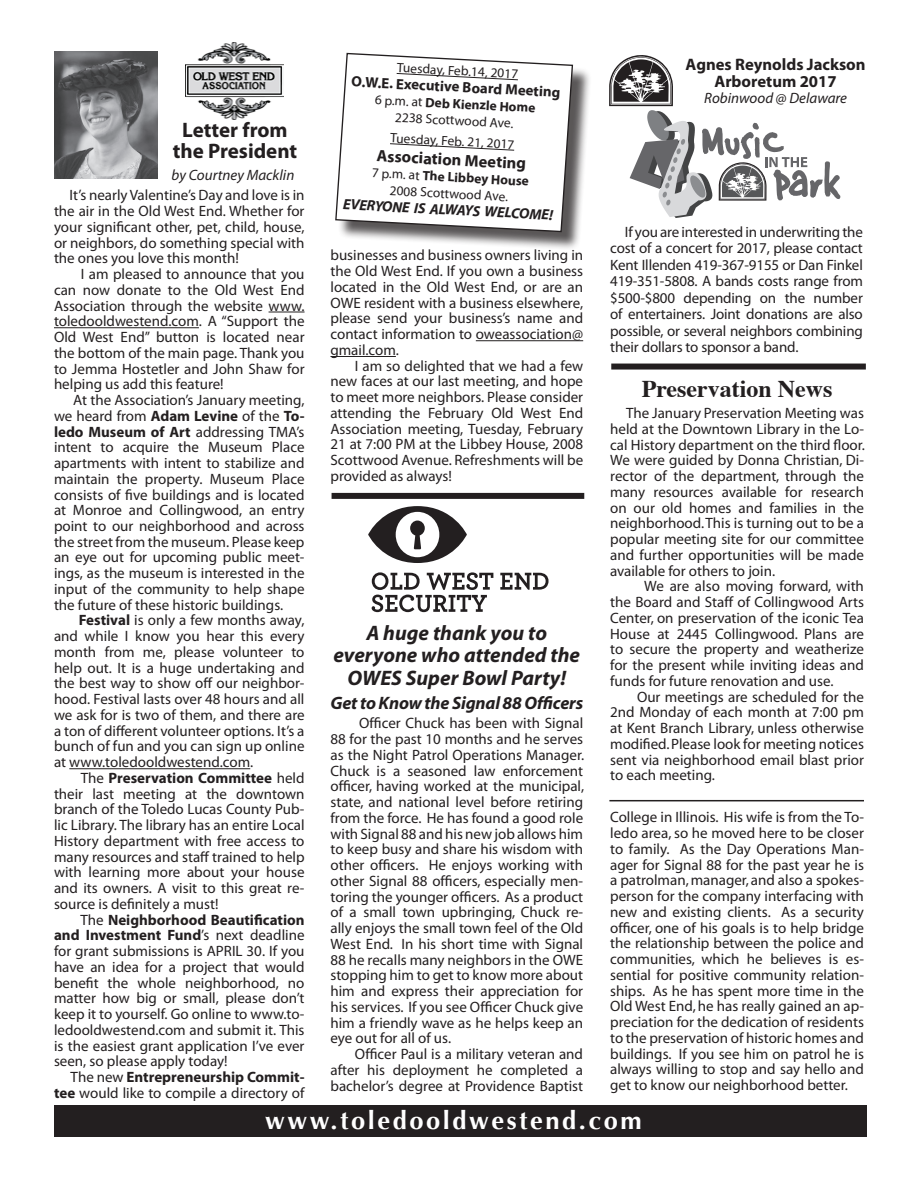
<style>
.page{position:relative;width:918px;height:1188px;background:#fff}
.page>*{position:absolute;margin:0;border:0;box-sizing:border-box;transform-origin:0 0}
.t1{font:700 25.5px "Optima";letter-spacing:.1em;color:#fff}
.t2{font:700 24px "Times";color:#231f20}
.t3{font:italic 700 21px/22.5px "Myriad";color:#231f20;text-align:center}
.t4{font:700 21px/21px "Myriad Pro";color:#231f20;text-align:center}
.t5{font:italic 700 18px "Myriad";letter-spacing:-.01em;color:#231f20}
.t6{font:700 16.65px/16.6px "Myriad Pro";color:#231f20;text-align:center}
.t7{font:700 16.5px "Myriad Pro";color:#231f20}
.t8{font:15px/15.8px "Myriad Pro";color:#231f20;text-align:justify}
.t9{font:15px/15.8px "Myriad";color:#231f20;text-align:justify}
.t10{font:italic 15px "Myriad Pro";color:#231f20}
.t11{font:700 14.85px "Myriad Pro";color:#231f20}
.t12{font:italic 700 14.85px "Myriad Pro";color:#231f20}
.t13{font:13.5px/16.5px "Myriad Pro";color:#231f20;text-align:center}
.s1{font-weight:700}
</style>
<div class="page">
<img style="left:186px;top:43px;width:98px;height:76px">
<div style="left:54px;top:1106px;width:812px;height:31px;background:#231f20"></div>
<img style="left:54px;top:51px;width:103px;height:127px">
<hr style="left:269px;top:312px;width:36px;height:1px;background:#231f20">
<hr style="left:54px;top:327px;width:145px;height:1px;background:#231f20">
<hr style="left:69px;top:768px;width:181px;height:1px;background:#231f20">
<svg style="left:500px;top:573px;width:49px;height:17px"></svg>
<svg style="left:372px;top:572px;width:121px;height:40px"></svg>
<svg style="left:368px;top:506px;width:99px;height:57px"></svg>
<div style="left:338px;top:55px;width:253px;height:195px;background:#231f20;opacity:.75"></div>
<svg style="left:335px;top:52px;width:239px;height:181px"></svg>
<hr style="left:476px;top:340px;width:107px;height:1px;background:#231f20">
<hr style="left:330px;top:356px;width:66px;height:1px;background:#231f20">
<hr style="left:609px;top:800px;width:255px;height:1px;background:#231f20">
<div style="left:332px;top:493px;width:252px;height:6px;background:#231f20"></div>
<svg style="left:609px;top:55px;width:232px;height:163px"></svg>
<div style="left:611px;top:364px;width:255px;height:6px;background:#231f20"></div>
<h3 class="t4" style="left:173px;top:119px;width:126px">Letter from the President</h3>
<p class="t10" style="left:172px;top:166px;width:124px">by Courtney Macklin</p>
<p class="t8" style="left:54px;top:187px;width:252px;text-indent:15px">It’s nearly Valentine’s Day and love is in the air in the Old West End. Whether for your significant other, pet, child, house, or neighbors, do something special with the ones you love this month!</p>
<p class="t8" style="left:54px;top:266px;width:252px;text-indent:27px">I am pleased to announce that you can now donate to the Old West End Association through the website www. toledooldwestend.com. A “Support the Old West End” button is located near the bottom of the main page. Thank you to Jemma Hostetler and John Shaw for helping us add this feature!</p>
<p class="t8" style="left:54px;top:392px;width:252px;text-indent:19px">At the Association’s January meeting, we heard from <span class="s1">Adam Levine</span> of the <span class="s1">To&shy;ledo Museum of Art</span> addressing TMA’s intent to acquire the Museum Place apartments with intent to stabilize and maintain the property. Museum Place consists of five buildings and is located at Monroe and Collingwood, an entry point to our neighborhood and across the street from the museum. Please keep an eye out for upcoming public meet&shy;ings, as the museum is interested in the input of the community to help shape the future of these historic buildings.</p>
<p class="t8" style="left:54px;top:612px;width:252px;text-indent:25px"><span class="s1">Festival</span> is only a few months away, and while I know you hear this every month from me, please volunteer to help out. It is a huge undertaking and the best way to show off our neighbor&shy;hood. Festival lasts over 48 hours and all we ask for is two of them, and there are a ton of different volunteer options. It’s a bunch of fun and you can sign up online at www.toledooldwestend.com.</p>
<p class="t8" style="left:54px;top:770px;width:252px;text-indent:27px">The <span class="s1">Preservation Committee</span> held their last meeting at the downtown branch of the Toledo Lucas County Pub&shy;lic Library. The library has an entire Local History department with free access to many resources and staff trained to help with learning more about your house and its owners. A visit to this great re&shy;source is definitely a must!</p>
<p class="t8" style="left:54px;top:912px;width:252px;text-indent:26px">The <span class="s1">Neighborhood Beautification and Investment Fund</span>’s next deadline for grant submissions is APRIL 30. If you have an idea for a project that would benefit the whole neighborhood, no matter how big or small, please don’t keep it to yourself. Go online to www.to&shy;ledooldwestend.com and submit it. This is the easiest grant application I’ve ever seen, so please apply today!</p>
<p class="t8" style="left:54px;top:1069px;width:252px;text-align:right">The new <span class="s1">Entrepreneurship Commit&shy;tee</span> would like to compile a directory of</p>
<p class="t13" style="left:397px;top:59px;width:123px;rotate:3deg">Tuesday, Feb.14, 2017</p>
<p class="t11" style="left:352px;top:72px;width:211px;rotate:3deg">O.W.E. Executive Board Meeting</p>
<p class="t13" style="left:375px;top:91px;width:162px;rotate:3deg">6 p.m. at <span class="s1">Deb Kienzle Home<br></span>2238 Scottwood Ave.</p>
<p class="t13" style="left:391px;top:129px;width:126px;rotate:3deg">Tuesday, Feb. 21, 2017</p>
<p class="t7" style="left:377px;top:145px;width:151px;rotate:3deg">Association Meeting</p>
<p class="t13" style="left:373px;top:164px;width:159px;rotate:3deg">7 p.m. at <span class="s1">The Libbey House<br></span>2008 Scottwood Ave.</p>
<p class="t12" style="left:344px;top:194px;width:212px;rotate:3deg">EVERYONE IS ALWAYS WELCOME!</p>
<p class="t8" style="left:330px;top:247px;width:254px">businesses and business owners living in the Old West End. If you own a business located in the Old West End, or are an OWE resident with a business elsewhere, please send your business’s name and contact information to oweassociation@ gmail.com.</p>
<p class="t8" style="left:330px;top:358px;width:254px;text-indent:24px">I am so delighted that we had a few new faces at our last meeting, and hope to meet more neighbors. Please consider attending the February Old West End Association meeting, Tuesday, February 21 at 7:00 PM at the Libbey House, 2008<br>Scottwood Avenue. Refreshments will be provided as always!</p>
<h3 class="t3" style="left:334px;top:622px;width:248px">A huge thank you to everyone who attended the<br>OWES Super Bowl Party!</h3>
<p class="t5" style="left:330px;top:694px;width:254px">Get to Know the Signal 88 Officers</p>
<p class="t9" style="left:330px;top:716px;width:255px;text-indent:29px">Officer Chuck has been with Signal 88 for the past 10 months and he serves as the Night Patrol Operations Manager.<br>Chuck is a seasoned law enforcement officer, having worked at the municipal, state, and national level before retiring from the force. He has found a good role with Signal 88 and his new job allows him to keep busy and share his wisdom with other officers. He enjoys working with other Signal 88 officers, especially men&shy;toring the younger officers. As a product of a small town upbringing, Chuck re&shy;ally enjoys the small town feel of the Old West End. In his short time with Signal 88 he recalls many neighbors in the OWE stopping him to get to know more about him and express their appreciation for his services. If you see Officer Chuck give him a friendly wave as he helps keep an eye out for all of us.</p>
<p class="t9" style="left:330px;top:1047px;width:254px;text-indent:24px">Officer Paul is a military veteran and after his deployment he completed a bachelor’s degree at Providence Baptist</p>
<p class="t6" style="left:686px;top:56px;width:181px">Agnes Reynolds Jackson<br>Arboretum 2017</p>
<p class="t10" style="left:704px;top:89px;width:144px">Robinwood @ Delaware</p>
<p class="t8" style="left:610px;top:223px;width:254px;line-height:16.5px;text-indent:15px">If you are interested in underwriting the cost of a concert for 2017, please contact Kent Illenden 419-367-9155 or Dan Finkel 419-351-5808. A bands costs range from $500-$800 depending on the number of entertainers. Joint donations are also possible, or several neighbors combining their dollars to sponsor a band.</p>
<h2 class="t2" style="left:642px;top:366px;width:192px">Preservation News</h2>
<p class="t9" style="left:610px;top:406px;width:256px;text-indent:16px">The January Preservation Meeting was held at the Downtown Library in the Lo&shy;cal History department on the third floor.<br>We were guided by Donna Christian, Di&shy;rector of the department, through the many resources available for research on our old homes and families in the neighborhood. This is turning out to be a popular meeting site for our committee and further opportunities will be made available for others to join.</p>
<p class="t9" style="left:610px;top:579px;width:255px;text-indent:34px">We are also moving forward, with the Board and Staff of Collingwood Arts Center, on preservation of the iconic Tea House at 2445 Collingwood. Plans are to secure the property and weatherize for the present while inviting ideas and funds for future renovation and use.</p>
<p class="t9" style="left:610px;top:689px;width:255px;text-indent:27px">Our meetings are scheduled for the 2nd Monday of each month at 7:00 pm at Kent Branch Library, unless otherwise modified. Please look for meeting notices sent via neighborhood email blast prior to each meeting.</p>
<p class="t9" style="left:610px;top:810px;width:255px">College in Illinois. His wife is from the To&shy;ledo area, so he moved here to be closer to family. As the Day Operations Man&shy;ager for Signal 88 for the past year he is a patrolman, manager, and also a spokes&shy;person for the company interfacing with new and existing clients. As a security officer, one of his goals is to help bridge the relationship between the police and communities, which he believes is es&shy;sential for positive community relation&shy;ships. As he has spent more time in the Old West End, he has really gained an ap&shy;preciation for the dedication of residents to the preservation of historic homes and buildings. If you see him on patrol he is always willing to stop and say hello and get to know our neighborhood better.</p>
<h1 class="t1" style="left:265px;top:1106px;width:378px">www.toledooldwestend.com</h1>
</div>
